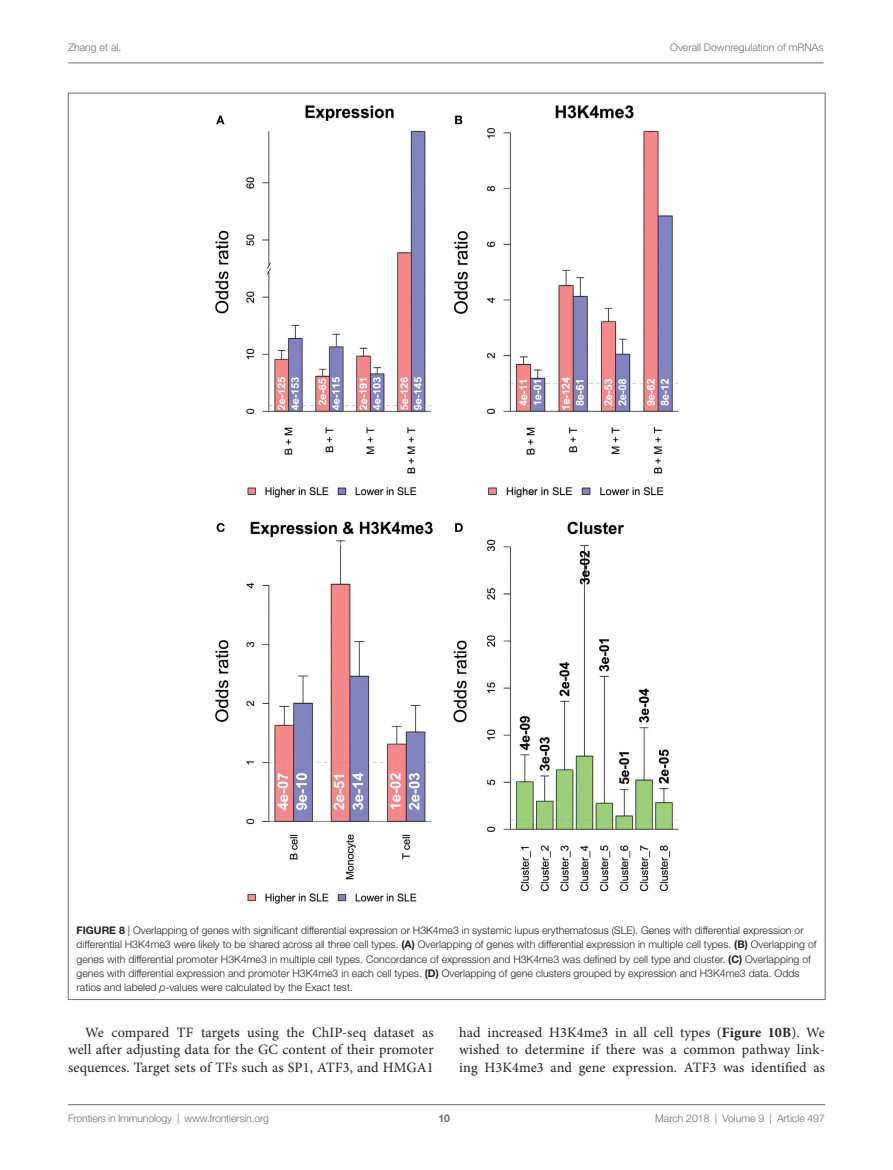
<style>
.page{position:relative;width:893px;height:1170px;background:#fff}
.page>*{position:absolute;margin:0;border:0;box-sizing:border-box;transform-origin:0 0}
.t1{font:14.25px/17.2px "Minion Pro";letter-spacing:.01em;color:#231f20;text-align:justify}
.t2{font:300 10.5px/14.2px "Helvetica Neue LT Std";color:#231f20}
.t3{font:300 10.5px "Helvetica Neue LT Std";color:#6c6d70}
.t4{font:700 10.5px "Helvetica Neue LT Std";color:#6c6d70}
.s1{font-weight:700}
.s2{font-style:italic}
</style>
<div class="page">
<img style="left:215px;top:105px;width:464px;height:799px">
<hr style="left:68px;top:63px;width:756px;height:1px;background:#6c6d70">
<hr style="left:68px;top:1104px;width:757px;height:1px;background:#6c6d70">
<p class="t3" style="left:68px;top:41px;width:55px">Zhang et al.</p>
<p class="t3" style="left:670px;top:41px;width:155px">Overall Downregulation of mRNAs</p>
<p class="t2" style="left:77px;top:922px;width:741px"><span class="s1">FIGURE 8</span> | Overlapping of genes with significant differential expression or H3K4me3 in systemic lupus erythematosus (SLE). Genes with differential expression or differential H3K4me3 were likely to be shared across all three cell types. <span class="s1">(A)</span> Overlapping of genes with differential expression in multiple cell types. <span class="s1">(B)</span> Overlapping of genes with differential promoter H3K4me3 in multiple cell types. Concordance of expression and H3K4me3 was defined by cell type and cluster. <span class="s1">(C)</span> Overlapping of genes with differential expression and promoter H3K4me3 in each cell types. <span class="s1">(D)</span> Overlapping of gene clusters grouped by expression and H3K4me3 data. Odds ratios and labeled <span class="s2">p</span>-values were calculated by the Exact test.</p>
<h1 class="t1" style="left:68px;top:1023px;width:367px;text-indent:17px">We compared TF targets using the ChIP-seq dataset as well after adjusting data for the GC content of their promoter sequences. Target sets of TFs such as SP1, ATF3, and HMGA1</h1>
<h1 class="t1" style="left:459px;top:1023px;width:367px">had increased H3K4me3 in all cell types (<span class="s1">Figure 10B</span>). We wished to determine if there was a common pathway link&shy;ing H3K4me3 and gene expression. ATF3 was identified as</h1>
<p class="t3" style="left:68px;top:1111px;width:203px">Frontiers in Immunology | www.frontiersin.org</p>
<p class="t3" style="left:655px;top:1111px;width:171px">March 2018 | Volume 9 | Article 497</p>
<p class="t4" style="left:439px;top:1111px;width:13px">10</p>
</div>
